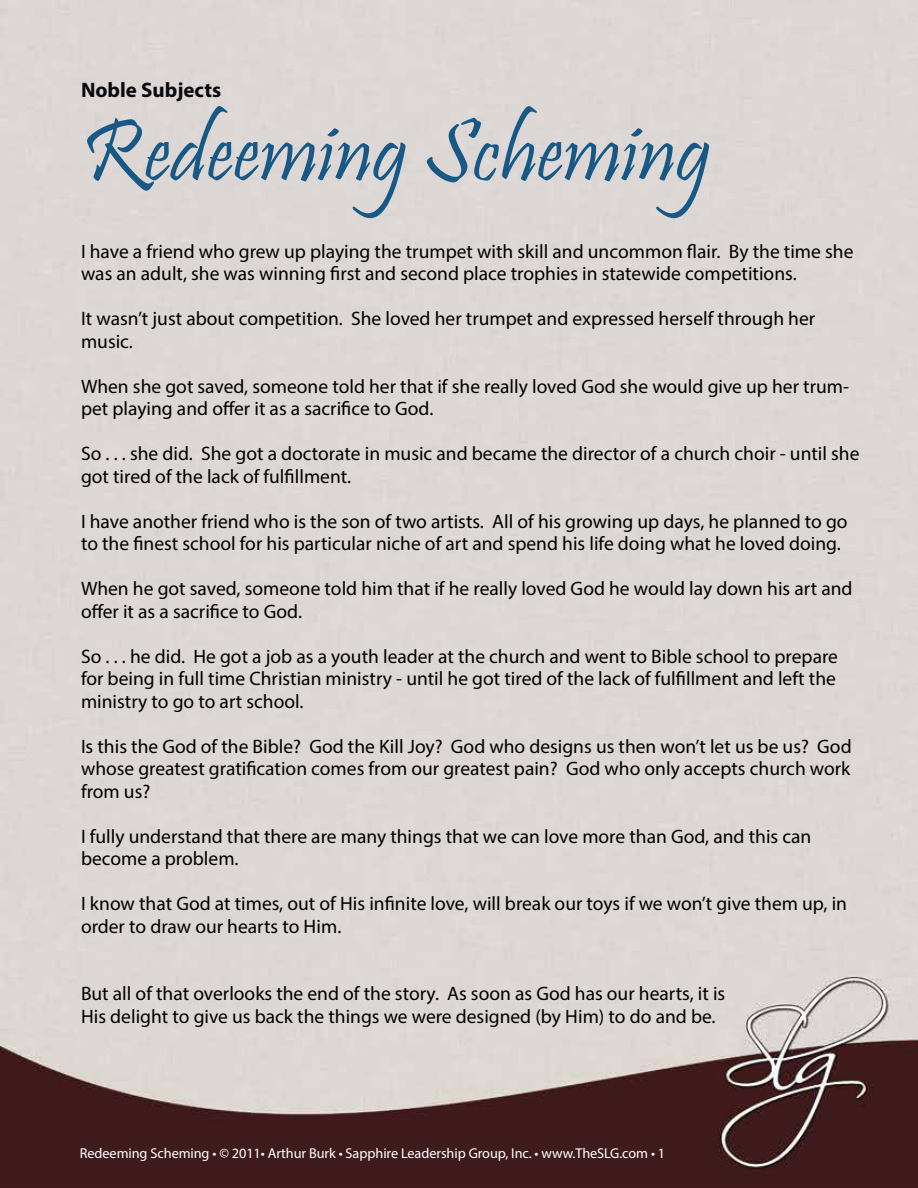
<style>
.page{position:relative;width:918px;height:1188px;background:#fff}
.page>*{position:absolute;margin:0;border:0;box-sizing:border-box;transform-origin:0 0}
.t1{font:90px "Pristina";color:#175886}
.t2{font:700 21px "Myriad Pro";color:#080a0e}
.t3{font:19.5px/22.5px "Myriad Pro";color:#000}
.t4{font:14.25px "Myriad Pro";letter-spacing:-.005em;color:#fff}
</style>
<div class="page">
<img style="left:0;top:0;width:918px;height:1188px">
<p class="t2" style="left:81px;top:76px;width:142px">Noble Subjects</p>
<h1 class="t1" style="left:81px;top:101px;width:632px">Redeeming Scheming</h1>
<p class="t3" style="left:81px;top:240px;width:774px">I have a friend who grew up playing the trumpet with skill and uncommon flair. By the time she was an adult, she was winning first and second place trophies in statewide competitions.</p>
<p class="t3" style="left:81px;top:307px;width:736px">It wasn’t just about competition. She loved her trumpet and expressed herself through her music.</p>
<p class="t3" style="left:81px;top:375px;width:770px">When she got saved, someone told her that if she really loved God she would give up her trum&shy;pet playing and offer it as a sacrifice to God.</p>
<p class="t3" style="left:81px;top:442px;width:780px">So . . . she did. She got a doctorate in music and became the director of a church choir - until she got tired of the lack of fulfillment.</p>
<p class="t3" style="left:81px;top:510px;width:768px">I have another friend who is the son of two artists. All of his growing up days, he planned to go to the finest school for his particular niche of art and spend his life doing what he loved doing.</p>
<p class="t3" style="left:81px;top:577px;width:773px">When he got saved, someone told him that if he really loved God he would lay down his art and offer it as a sacrifice to God.</p>
<p class="t3" style="left:81px;top:645px;width:759px;text-align:justify">So . . . he did. He got a job as a youth leader at the church and went to Bible school to prepare for being in full time Christian ministry - until he got tired of the lack of fulfillment and left the ministry to go to art school.</p>
<p class="t3" style="left:81px;top:735px;width:772px;text-align:justify">Is this the God of the Bible? God the Kill Joy? God who designs us then won’t let us be us? God whose greatest gratification comes from our greatest pain? God who only accepts church work from us?</p>
<p class="t3" style="left:81px;top:825px;width:732px">I fully understand that there are many things that we can love more than God, and this can become a problem.</p>
<p class="t3" style="left:81px;top:892px;width:768px">I know that God at times, out of His infinite love, will break our toys if we won’t give them up, in order to draw our hearts to Him.</p>
<p class="t3" style="left:81px;top:982px;width:646px">But all of that overlooks the end of the story. As soon as God has our hearts, it is<br>His delight to give us back the things we were designed (by Him) to do and be.</p>
<p class="t4" style="left:80px;top:1144px;width:587px">Redeeming Scheming • © 2011• Arthur Burk • Sapphire Leadership Group, Inc. • www.TheSLG.com • 1</p>
</div>
